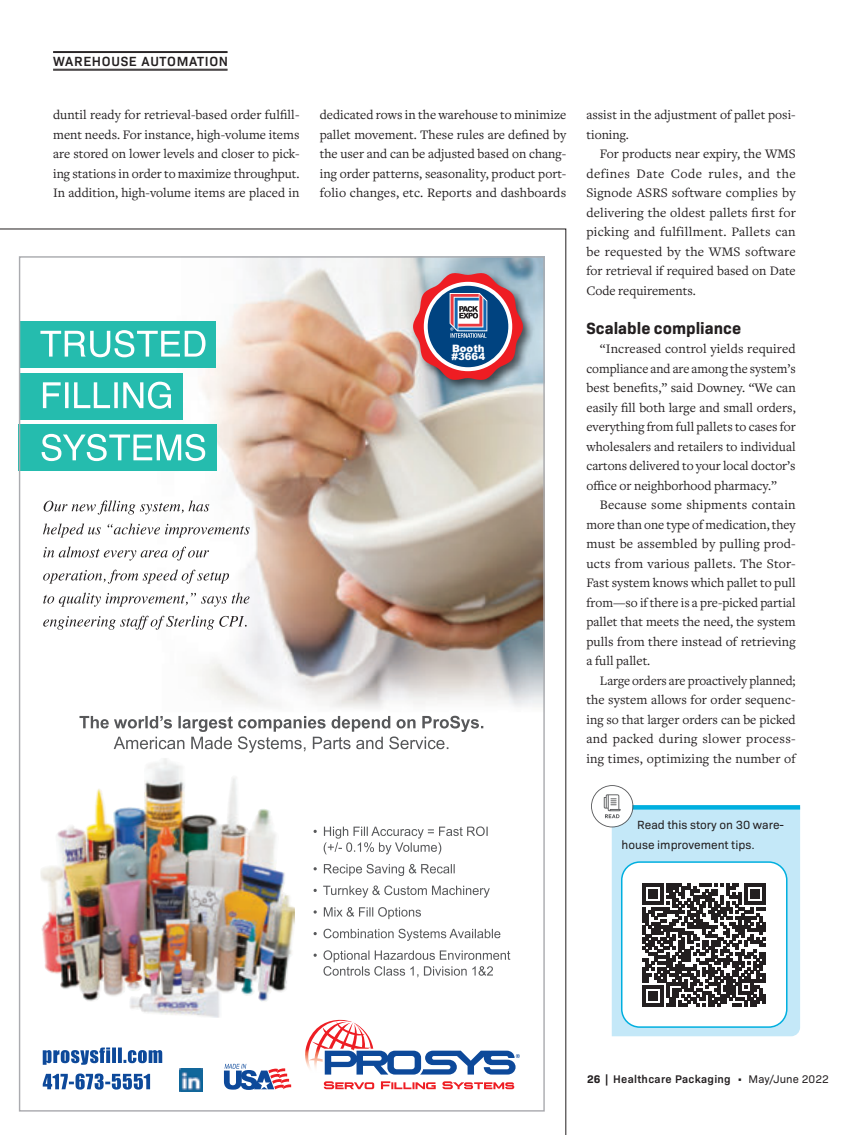
<style>
.page{position:relative;width:862px;height:1135px;background:#fff}
.page>*{position:absolute;margin:0;border:0;box-sizing:border-box;transform-origin:0 0}
.t1{font:700 16.5px "Bio Sans";color:#231f20}
.t2{font:13.5px/19.5px "Freight Text Pro";color:#231f20;text-align:justify}
.t3{font:600 13.5px "Bio Sans";letter-spacing:.05em;color:#231f20}
.t4{font:12px/19.5px "Bio Sans";color:#231f20}
.t5{font:600 11.25px "Bio Sans";letter-spacing:.025em;color:#231f20}
.t6{font:900 10.2px/8.7px "Arial";color:#fff}
.s1{font-weight:700}
.s2{font-weight:400}
</style>
<div class="page">
<hr style="left:53px;top:51px;width:175px;height:1px;background:#231f20">
<hr style="left:53px;top:52px;width:175px;height:1px;background:#231f20">
<hr style="left:53px;top:69px;width:175px;height:1px;background:#231f20">
<hr style="left:53px;top:70px;width:175px;height:1px;background:#231f20">
<img style="left:0;top:229px;width:566px;height:906px">
<div style="left:612px;top:810px;width:188px;height:226px;background:#c4e8f8"></div>
<div style="left:627px;top:805px;width:173px;height:5px;background:#00afdf"></div>
<svg style="left:591px;top:785px;width:42px;height:42px"></svg>
<div style="left:622px;top:862px;width:165px;height:165px;background:#fff;border-radius:18px"></div>
<svg style="left:643px;top:883px;width:123px;height:123px"></svg>
<div style="left:621px;top:861px;width:166px;height:167px;border:2px solid #00afdf;border-radius:18px"></div>
<p class="t3" style="left:53px;top:51px;width:177px">WAREHOUSE AUTOMATION</p>
<p class="t2" style="left:53px;top:105px;width:248px">duntil ready for retrieval-based order fulfill&shy;ment needs. For instance, high-volume items are stored on lower levels and closer to pick&shy;ing stations in order to maximize throughput.<br>In addition, high-volume items are placed in</p>
<p class="t2" style="left:320px;top:105px;width:248px">dedicated rows in the warehouse to minimize pallet movement. These rules are defined by the user and can be adjusted based on chang&shy;ing order patterns, seasonality, product port&shy;folio changes, etc. Reports and dashboards</p>
<p class="t6" style="left:451px;top:344px;width:35px">Booth #3664</p>
<p class="t2" style="left:586px;top:105px;width:211px">assist in the adjustment of pallet posi&shy;tioning.</p>
<p class="t2" style="left:586px;top:144px;width:211px;text-indent:14px">For products near expiry, the WMS defines Date Code rules, and the Signode ASRS software complies by delivering the oldest pallets first for picking and fulfillment. Pallets can be requested by the WMS software for retrieval if required based on Date Code requirements.</p>
<p class="t1" style="left:586px;top:315px;width:156px">Scalable compliance</p>
<p class="t2" style="left:586px;top:339px;width:211px;text-indent:14px">“Increased control yields required compliance and are among the system’s best benefits,” said Downey. “We can easily fill both large and small orders, everything from full pallets to cases for wholesalers and retailers to individual cartons delivered to your local doctor’s office or neighborhood pharmacy.”</p>
<p class="t2" style="left:586px;top:495px;width:211px;text-indent:14px">Because some shipments contain more than one type of medication, they must be assembled by pulling prod&shy;ucts from various pallets. The Stor-Fast system knows which pallet to pull from—so if there is a pre-picked partial pallet that meets the need, the system pulls from there instead of retrieving a full pallet.</p>
<p class="t2" style="left:586px;top:670px;width:211px;text-indent:14px">Large orders are proactively planned; the system allows for order sequenc&shy;ing so that larger orders can be picked and packed during slower process&shy;ing times, optimizing the number of</p>
<p class="t4" style="left:621px;top:814px;width:164px;text-indent:15px">Read this story on 30 ware&shy;house improvement tips.</p>
<p class="t5" style="left:587px;top:1071px;width:243px"><span class="s1">26 |</span> Healthcare Packaging <span class="s2">• May/June 2022</span></p>
</div>
